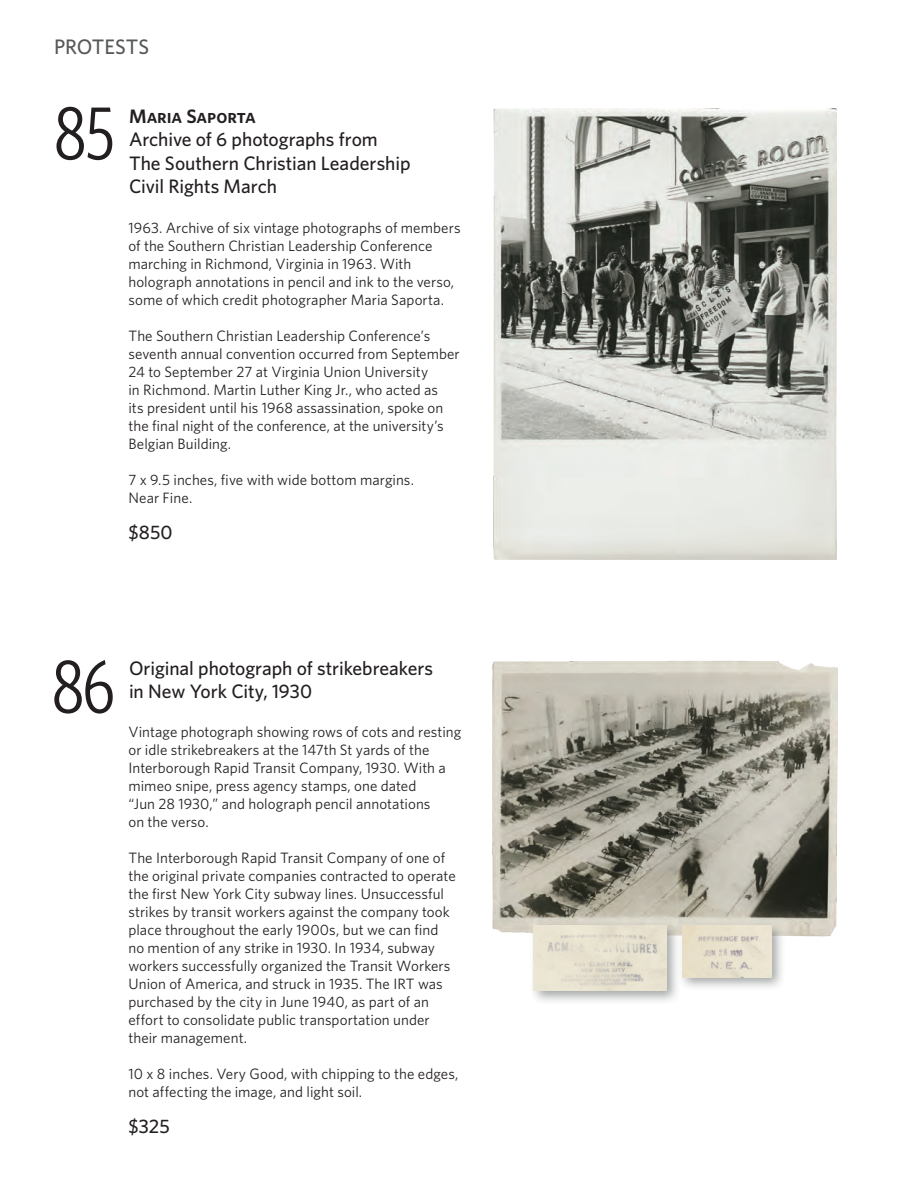
<style>
.page{position:relative;width:918px;height:1188px;background:#fff}
.page>*{position:absolute;margin:0;border:0;box-sizing:border-box;transform-origin:0 0}
.numbers{font:condensed 75px "Whitney HTF";color:#231f20}
.t1{font:500 21px "Whitney HTF";letter-spacing:-.005em;color:#57585a}
.price{font:500 19.5px/23.4px "Whitney HTF";letter-spacing:-.005em;color:#231f20}
.author{font:19.5px "Whitney HTF Semi Bold SC";color:#231f20}
.body_copy{font:15px/18px "Whitney HTF";letter-spacing:.005em;color:#231f20}
</style>
<div class="page">
<img style="left:492px;top:661px;width:346px;height:276px">
<div style="left:529px;top:921px;width:153px;height:85px;background:#383d3d;opacity:.45"></div>
<img style="left:534px;top:926px;width:132px;height:65px">
<div style="left:677px;top:921px;width:109px;height:71px;background:#383d3d;opacity:.45"></div>
<img style="left:682px;top:926px;width:89px;height:51px">
<img style="left:493px;top:108px;width:344px;height:451px">
<p class="t1" style="left:54px;top:34px;width:97px">PROTESTS</p>
<p class="numbers" style="left:54px;top:91px;width:62px">85</p>
<p class="author" style="left:129px;top:104px;width:128px">Maria Saporta</p>
<p class="price" style="left:129px;top:127px;width:283px">Archive of 6 photographs from<br>The Southern Christian Leadership<br>Civil Rights March</p>
<p class="body_copy" style="left:128px;top:218px;width:334px">1963. Archive of six vintage photographs of members of the Southern Christian Leadership Conference marching in Richmond, Virginia in 1963. With holograph annotations in pencil and ink to the verso, some of which credit photographer Maria Saporta.</p>
<p class="body_copy" style="left:128px;top:326px;width:333px">The Southern Christian Leadership Conference’s seventh annual convention occurred from September 24 to September 27 at Virginia Union University<br>in Richmond. Martin Luther King Jr., who acted as<br>its president until his 1968 assassination, spoke on the final night of the conference, at the university’s Belgian Building.</p>
<p class="body_copy" style="left:128px;top:470px;width:287px">7 x 9.5 inches, five with wide bottom margins.<br>Near Fine.</p>
<p class="price" style="left:128px;top:520px;width:46px">$850</p>
<p class="numbers" style="left:52px;top:645px;width:64px">86</p>
<p class="price" style="left:129px;top:656px;width:306px">Original photograph of strikebreakers in New York City, 1930</p>
<p class="body_copy" style="left:128px;top:723px;width:334px">Vintage photograph showing rows of cots and resting or idle strikebreakers at the 147th St yards of the Interborough Rapid Transit Company, 1930. With a mimeo snipe, press agency stamps, one dated<br>“Jun 28 1930,” and holograph pencil annotations<br>on the verso.</p>
<p class="body_copy" style="left:128px;top:849px;width:329px">The Interborough Rapid Transit Company of one of the original private companies contracted to operate the first New York City subway lines. Unsuccessful strikes by transit workers against the company took place throughout the early 1900s, but we can find no mention of any strike in 1930. In 1934, subway workers successfully organized the Transit Workers Union of America, and struck in 1935. The IRT was purchased by the city in June 1940, as part of an effort to consolidate public transportation under their management.</p>
<p class="body_copy" style="left:128px;top:1065px;width:332px">10 x 8 inches. Very Good, with chipping to the edges, not affecting the image, and light soil.</p>
<p class="price" style="left:128px;top:1114px;width:43px">$325</p>
</div>
